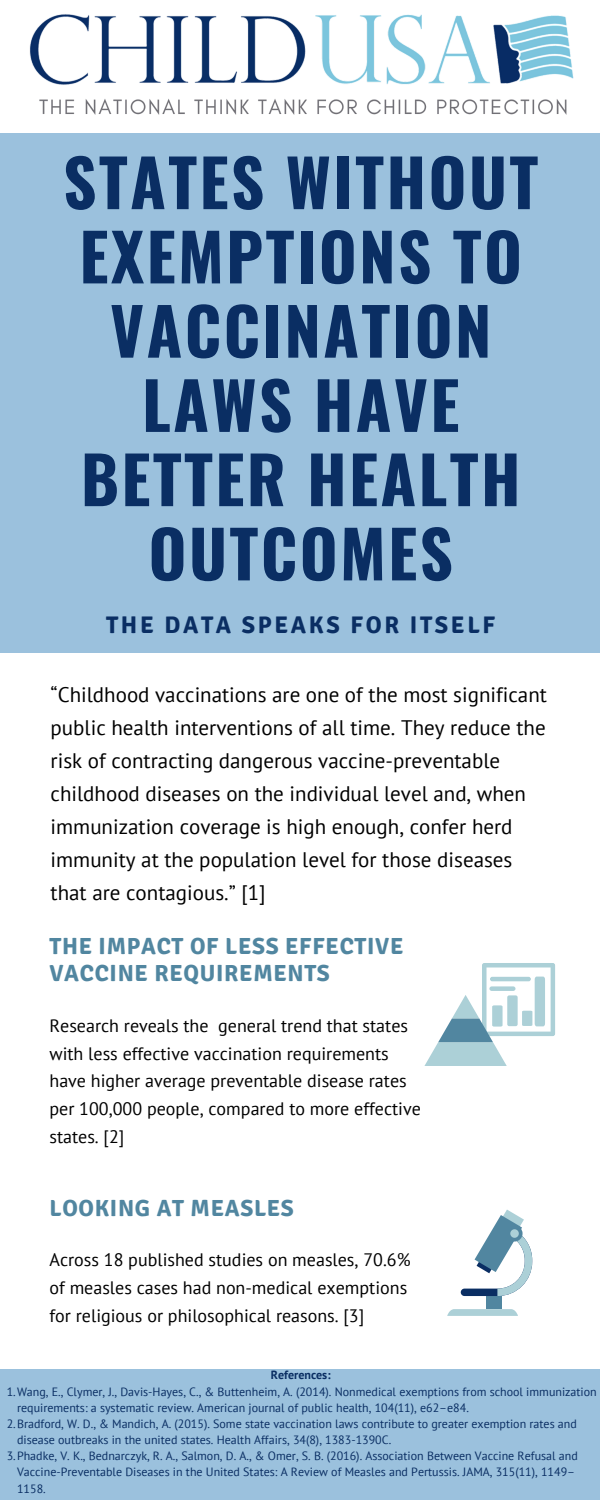
<style>
.page{position:relative;width:600px;height:1500px;background:#9bc1dd}
.page>*{position:absolute;margin:0;border:0;box-sizing:border-box;transform-origin:0 0}
.t1{font:700 65px/74.2px "Oswald";letter-spacing:.035em;color:#0a2e63;text-align:center}
.t2{font:700 24px "Signika";letter-spacing:.11em;color:#0a2e63}
.t3{font:700 23.3px/27px "Signika";letter-spacing:.03em;color:#5186a0}
.t4{font:21px/33px "PT Sans";color:#000}
.t5{font:18px/27.8px "PT Sans";color:#000}
.t6{font:12px "PT Sans";color:#0a2e63}
.t7{font:700 12px "PT Sans";color:#0a2e63}
</style>
<div class="page">
<div style="left:0;top:653px;width:600px;height:715px;background:#fff"></div>
<svg style="left:424px;top:963px;width:131px;height:103px"></svg>
<div style="left:0;top:0;width:600px;height:133px;background:#fff"></div>
<img style="left:30px;top:14px;width:544px;height:101px">
<svg style="left:447px;top:1309px;width:71px;height:7px"></svg>
<div style="left:486px;top:1293px;width:16px;height:16px;background:#5186a0"></div>
<svg style="left:461px;top:1210px;width:71px;height:86px"></svg>
<div style="left:507px;top:1226px;width:16px;height:16px;background:#5186a0;border-radius:50%"></div>
<div style="left:510px;top:1229px;width:9px;height:9px;background:#acd0d7;border-radius:50%"></div>
<h1 class="t1" style="left:63px;top:143px;width:477px">STATES WITHOUT<br>EXEMPTIONS TO<br>VACCINATION<br>LAWS HAVE<br>BETTER HEALTH<br>OUTCOMES</h1>
<h2 class="t2" style="left:106px;top:610px;width:391px">THE DATA SPEAKS FOR ITSELF</h2>
<p class="t4" style="left:51px;top:678px;width:498px">“Childhood vaccinations are one of the most significant public health interventions of all time. They reduce the risk of contracting dangerous vaccine-preventable childhood diseases on the individual level and, when immunization coverage is high enough, confer herd immunity at the population level for those diseases that are contagious.” [1]</p>
<h3 class="t3" style="left:50px;top:933px;width:355px">THE IMPACT OF LESS EFFECTIVE<br>VACCINE REQUIREMENTS</h3>
<h3 class="t5" style="left:50px;top:1011px;width:373px">Research reveals the general trend that states with less effective vaccination requirements have higher average preventable disease rates per 100,000 people, compared to more effective states. [2]</h3>
<h3 class="t3" style="left:50px;top:1195px;width:246px">LOOKING AT MEASLES</h3>
<h3 class="t5" style="left:50px;top:1246px;width:363px">Across 18 published studies on measles, 70.6% of measles cases had non-medical exemptions for religious or philosophical reasons. [3]</h3>
<p class="t7" style="left:271px;top:1367px;width:61px">References:</p>
<p class="t6" style="left:7px;top:1383px;width:592px">1.Wang, E., Clymer, J., Davis-Hayes, C., &amp; Buttenheim, A. (2014). Nonmedical exemptions from school immunization</p>
<p class="t6" style="left:17px;top:1400px;width:453px">requirements: a systematic review. American journal of public health, 104(11), e62–e84.</p>
<p class="t6" style="left:7px;top:1416px;width:572px">2.Bradford, W. D., &amp; Mandich, A. (2015). Some state vaccination laws contribute to greater exemption rates and</p>
<p class="t6" style="left:17px;top:1432px;width:376px">disease outbreaks in the united states. Health Affairs, 34(8), 1383-1390C.</p>
<p class="t6" style="left:7px;top:1448px;width:573px">3.Phadke, V. K., Bednarczyk, R. A., Salmon, D. A., &amp; Omer, S. B. (2016). Association Between Vaccine Refusal and</p>
<p class="t6" style="left:17px;top:1464px;width:560px">Vaccine-Preventable Diseases in the United States: A Review of Measles and Pertussis. JAMA, 315(11), 1149–</p>
<p class="t6" style="left:17px;top:1480px;width:30px">1158.</p>
</div>
